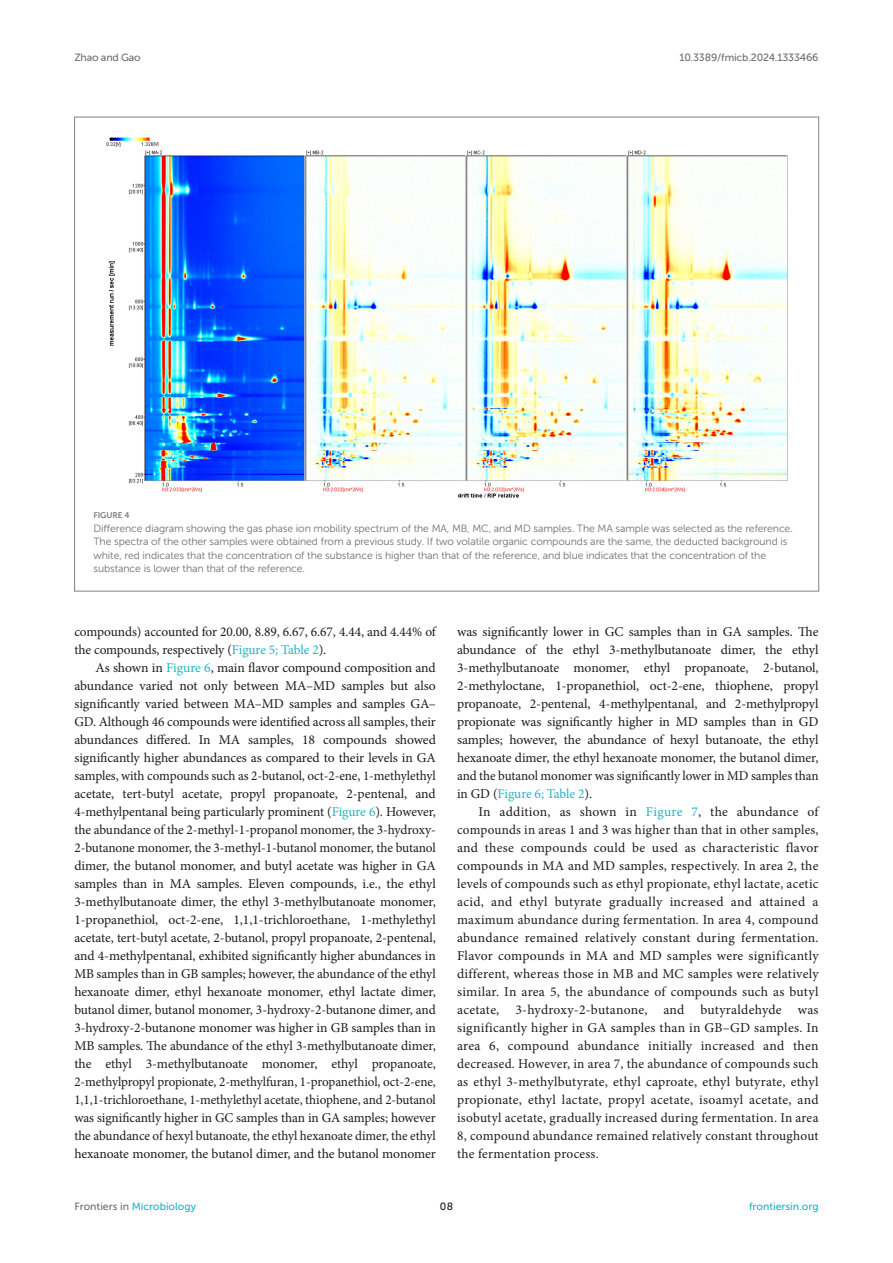
<style>
.page{position:relative;width:893px;height:1263px;background:#fff}
.page>*{position:absolute;margin:0;border:0;box-sizing:border-box;transform-origin:0 0}
.TEXT{font:13.5px/18px "Minion Pro";letter-spacing:-.005em;color:#1b1c1b;text-align:justify}
.FIG_LEG{font:10.5px/13.5px "Museo Sans 300";letter-spacing:-.01em;color:#706f70}
.t1{font:10.5px "Museo Sans 500";color:#1db5c3}
.t2{font:10.5px "Museo Sans 500";letter-spacing:-.015em;color:#706f70}
.t3{font:10.5px "Museo Sans 500";color:#1b1c1b}
.FIG_HD{font:8.25px "Museo Sans 700";letter-spacing:-.01em;color:#7e7f7f}
.s1{color:#1db5c3}
.s2{color:#706f70}
</style>
<div class="page">
<img style="left:106px;top:137px;width:682px;height:361px">
<p class="t2" style="left:74px;top:51px;width:68px">Zhao and Gao</p>
<p class="t2" style="left:679px;top:51px;width:141px">10.3389/fmicb.2024.1333466</p>
<p class="FIG_HD" style="left:94px;top:511px;width:37px">FIGURE 4</p>
<p class="FIG_LEG" style="left:94px;top:521px;width:701px">Difference diagram showing the gas phase ion mobility spectrum of the MA, MB, MC, and MD samples. The MA sample was selected as the reference.<br>The spectra of the other samples were obtained from a previous study. If two volatile organic compounds are the same, the deducted background is white, red indicates that the concentration of the substance is higher than that of the reference, and blue indicates that the concentration of the substance is lower than that of the reference.</p>
<p class="TEXT" style="left:74px;top:623px;width:363px">compounds) accounted for 20.00, 8.89, 6.67, 6.67, 4.44, and 4.44% of the compounds, respectively (<span class="s1">Figure 5; Table 2</span>).</p>
<p class="TEXT" style="left:74px;top:659px;width:363px;text-indent:21px">As shown in <span class="s1">Figure 6</span>, main flavor compound composition and abundance varied not only between MA–MD samples but also significantly varied between MA–MD samples and samples GA– GD. Although 46 compounds were identified across all samples, their abundances differed. In MA samples, 18 compounds showed significantly higher abundances as compared to their levels in GA samples, with compounds such as 2-butanol, oct-2-ene, 1-methylethyl acetate, tert-butyl acetate, propyl propanoate, 2-pentenal, and 4-methylpentanal being particularly prominent (<span class="s1">Figure 6</span>). However, the abundance of the 2-methyl-1-propanol monomer, the 3-hydroxy-2-butanone monomer, the 3-methyl-1-butanol monomer, the butanol dimer, the butanol monomer, and butyl acetate was higher in GA samples than in MA samples. Eleven compounds, i.e., the ethyl 3-methylbutanoate dimer, the ethyl 3-methylbutanoate monomer, 1-propanethiol, oct-2-ene, 1,1,1-trichloroethane, 1-methylethyl acetate, tert-butyl acetate, 2-butanol, propyl propanoate, 2-pentenal, and 4-methylpentanal, exhibited significantly higher abundances in MB samples than in GB samples; however, the abundance of the ethyl hexanoate dimer, ethyl hexanoate monomer, ethyl lactate dimer, butanol dimer, butanol monomer, 3-hydroxy-2-butanone dimer, and 3-hydroxy-2-butanone monomer was higher in GB samples than in MB samples. The abundance of the ethyl 3-methylbutanoate dimer, the ethyl 3-methylbutanoate monomer, ethyl propanoate, 2-methylpropyl propionate, 2-methylfuran, 1-propanethiol, oct-2-ene, 1,1,1-trichloroethane, 1-methylethyl acetate, thiophene, and 2-butanol was significantly higher in GC samples than in GA samples; however the abundance of hexyl butanoate, the ethyl hexanoate dimer, the ethyl hexanoate monomer, the butanol dimer, and the butanol monomer</p>
<p class="TEXT" style="left:457px;top:623px;width:363px">was significantly lower in GC samples than in GA samples. The abundance of the ethyl 3-methylbutanoate dimer, the ethyl 3-methylbutanoate monomer, ethyl propanoate, 2-butanol, 2-methyloctane, 1-propanethiol, oct-2-ene, thiophene, propyl propanoate, 2-pentenal, 4-methylpentanal, and 2-methylpropyl propionate was significantly higher in MD samples than in GD samples; however, the abundance of hexyl butanoate, the ethyl hexanoate dimer, the ethyl hexanoate monomer, the butanol dimer, and the butanol monomer was significantly lower in MD samples than in GD (<span class="s1">Figure 6; Table 2</span>).</p>
<p class="TEXT" style="left:457px;top:803px;width:363px;text-indent:21px">In addition, as shown in <span class="s1">Figure 7</span>, the abundance of compounds in areas 1 and 3 was higher than that in other samples, and these compounds could be used as characteristic flavor compounds in MA and MD samples, respectively. In area 2, the levels of compounds such as ethyl propionate, ethyl lactate, acetic acid, and ethyl butyrate gradually increased and attained a maximum abundance during fermentation. In area 4, compound abundance remained relatively constant during fermentation.<br>Flavor compounds in MA and MD samples were significantly different, whereas those in MB and MC samples were relatively similar. In area 5, the abundance of compounds such as butyl acetate, 3-hydroxy-2-butanone, and butyraldehyde was significantly higher in GA samples than in GB–GD samples. In area 6, compound abundance initially increased and then decreased. However, in area 7, the abundance of compounds such as ethyl 3-methylbutyrate, ethyl caproate, ethyl butyrate, ethyl propionate, ethyl lactate, propyl acetate, isoamyl acetate, and isobutyl acetate, gradually increased during fermentation. In area 8, compound abundance remained relatively constant throughout the fermentation process.</p>
<p class="t1" style="left:74px;top:1200px;width:123px"><span class="s2">Frontiers in</span> Microbiology</p>
<p class="t3" style="left:440px;top:1200px;width:15px">08</p>
<p class="t1" style="left:749px;top:1200px;width:71px">frontiersin.org</p>
</div>
